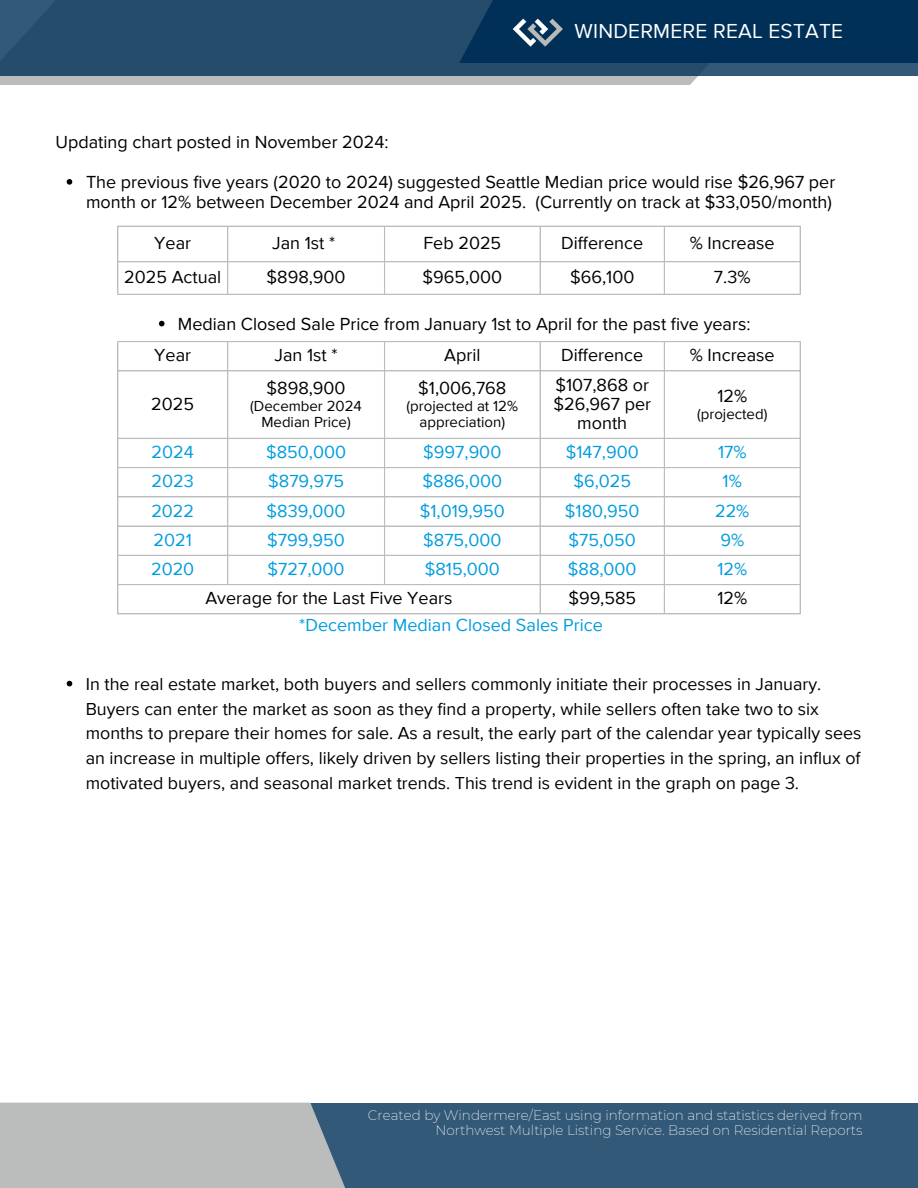
<style>
.page{position:relative;width:918px;height:1188px;background:#fff}
.page>*{position:absolute;margin:0;border:0;box-sizing:border-box;transform-origin:0 0}
.t1{font:20.85px "Proxima Nova";letter-spacing:.01em;color:#fff}
.t2{font:18px/19.2px "Proxima Nova";color:#000}
.t3{font:18px "Proxima Nova";color:#009cde}
.t4{font:17.85px/24.8px "Proxima Nova";color:#000}
.t5{font:15px/15.8px "Proxima Nova";color:#000;text-align:center}
.t6{font:200 13.5px/15.8px "Montserrat";color:#fff;text-align:right}
</style>
<div class="page">
<svg style="left:67px;top:179px;width:5px;height:6px"></svg>
<svg style="left:159px;top:321px;width:6px;height:5px"></svg>
<svg style="left:67px;top:681px;width:5px;height:5px"></svg>
<div style="left:234px;top:1103px;width:684px;height:85px;background:#335978"></div>
<div style="left:0;top:1103px;width:345px;height:85px;background:#bbbcbc"></div>
<div style="left:0;top:76px;width:698px;height:9px;background:#bbbcbc"></div>
<div style="left:0;top:0;width:918px;height:76px;background:linear-gradient(to bottom,#264d6c,#274d6c)"></div>
<div style="left:459px;top:0;width:459px;height:63px;background:#003057"></div>
<img style="left:512px;top:18px;width:51px;height:29px">
<hr style="left:117px;top:342px;width:1px;height:271px;background:#bbbcbc">
<hr style="left:227px;top:342px;width:1px;height:242px;background:#bbbcbc">
<hr style="left:384px;top:342px;width:1px;height:242px;background:#bbbcbc">
<hr style="left:540px;top:342px;width:1px;height:271px;background:#bbbcbc">
<hr style="left:664px;top:342px;width:1px;height:271px;background:#bbbcbc">
<hr style="left:800px;top:342px;width:1px;height:271px;background:#bbbcbc">
<hr style="left:117px;top:341px;width:684px;height:1px;background:#bbbcbc">
<hr style="left:117px;top:370px;width:684px;height:1px;background:#bbbcbc">
<hr style="left:117px;top:438px;width:684px;height:1px;background:#bbbcbc">
<hr style="left:117px;top:467px;width:684px;height:1px;background:#bbbcbc">
<hr style="left:117px;top:496px;width:684px;height:1px;background:#bbbcbc">
<hr style="left:117px;top:526px;width:684px;height:1px;background:#bbbcbc">
<hr style="left:117px;top:555px;width:684px;height:1px;background:#bbbcbc">
<hr style="left:117px;top:584px;width:684px;height:1px;background:#bbbcbc">
<hr style="left:117px;top:613px;width:684px;height:1px;background:#bbbcbc">
<hr style="left:117px;top:227px;width:1px;height:67px;background:#bbbcbc">
<hr style="left:227px;top:227px;width:1px;height:67px;background:#bbbcbc">
<hr style="left:384px;top:227px;width:1px;height:67px;background:#bbbcbc">
<hr style="left:540px;top:227px;width:1px;height:67px;background:#bbbcbc">
<hr style="left:664px;top:227px;width:1px;height:67px;background:#bbbcbc">
<hr style="left:800px;top:227px;width:1px;height:67px;background:#bbbcbc">
<hr style="left:117px;top:226px;width:684px;height:1px;background:#bbbcbc">
<hr style="left:117px;top:261px;width:684px;height:1px;background:#bbbcbc">
<hr style="left:117px;top:294px;width:684px;height:1px;background:#bbbcbc">
<p class="t1" style="left:575px;top:19px;width:270px">WINDERMERE REAL ESTATE</p>
<h2 class="t1" style="left:611px;top:19px;width:270px">WINDERMERE REAL ESTATE</h2>
<p class="t2" style="left:55px;top:132px;width:335px">Updating chart posted in November 2024:</p>
<h1 class="t2" style="left:86px;top:172px;width:751px;line-height:20.2px">The previous five years (2020 to 2024) suggested Seattle Median price would rise $26,967 per month or 12% between December 2024 and April 2025. (Currently on track at $33,050/month)</h1>
<p class="t2" style="left:154px;top:234px;width:38px">Year</p>
<p class="t2" style="left:272px;top:234px;width:65px">Jan 1st *</p>
<p class="t2" style="left:423px;top:234px;width:79px">Feb 2025</p>
<p class="t2" style="left:561px;top:234px;width:84px">Difference</p>
<p class="t2" style="left:690px;top:234px;width:86px">% Increase</p>
<p class="t2" style="left:124px;top:267px;width:98px">2025 Actual</p>
<p class="t2" style="left:267px;top:267px;width:81px">$898,900</p>
<p class="t2" style="left:422px;top:267px;width:81px">$965,000</p>
<p class="t2" style="left:570px;top:267px;width:66px">$66,100</p>
<p class="t2" style="left:714px;top:267px;width:38px">7.3%</p>
<h1 class="t2" style="left:178px;top:315px;width:574px">Median Closed Sale Price from January 1st to April for the past five years:</h1>
<p class="t2" style="left:154px;top:346px;width:38px">Year</p>
<p class="t2" style="left:275px;top:346px;width:65px">Jan 1st *</p>
<p class="t2" style="left:444px;top:346px;width:38px">April</p>
<p class="t2" style="left:561px;top:346px;width:84px">Difference</p>
<p class="t2" style="left:690px;top:346px;width:86px">% Increase</p>
<p class="t2" style="left:151px;top:394px;width:44px">2025</p>
<p class="t2" style="left:553px;top:375px;width:99px;text-align:center">$107,868 or $26,967 per month</p>
<p class="t2" style="left:267px;top:379px;width:81px">$898,900</p>
<p class="t5" style="left:250px;top:398px;width:113px">(December 2024<br>Median Price)</p>
<p class="t2" style="left:418px;top:379px;width:90px">$1,006,768</p>
<p class="t5" style="left:407px;top:398px;width:113px">(projected at 12% appreciation)</p>
<p class="t2" style="left:717px;top:387px;width:31px">12%</p>
<p class="t5" style="left:697px;top:406px;width:72px">(projected)</p>
<p class="t3" style="left:152px;top:441px;width:44px">2024</p>
<p class="t3" style="left:266px;top:441px;width:81px">$850,000</p>
<p class="t3" style="left:423px;top:441px;width:80px">$997,900</p>
<p class="t3" style="left:566px;top:441px;width:74px">$147,900</p>
<p class="t3" style="left:718px;top:441px;width:30px">17%</p>
<p class="t3" style="left:152px;top:471px;width:44px">2023</p>
<p class="t3" style="left:268px;top:471px;width:77px">$879,975</p>
<p class="t3" style="left:423px;top:471px;width:81px">$886,000</p>
<p class="t3" style="left:573px;top:471px;width:59px">$6,025</p>
<p class="t3" style="left:723px;top:471px;width:21px">1%</p>
<p class="t3" style="left:151px;top:500px;width:44px">2022</p>
<p class="t3" style="left:267px;top:500px;width:80px">$839,000</p>
<p class="t3" style="left:420px;top:500px;width:87px">$1,019,950</p>
<p class="t3" style="left:565px;top:500px;width:76px">$180,950</p>
<p class="t3" style="left:715px;top:500px;width:36px">22%</p>
<p class="t3" style="left:154px;top:529px;width:40px">2021</p>
<p class="t3" style="left:267px;top:529px;width:79px">$799,950</p>
<p class="t3" style="left:423px;top:529px;width:80px">$875,000</p>
<p class="t3" style="left:569px;top:529px;width:69px">$75,050</p>
<p class="t3" style="left:720px;top:529px;width:25px">9%</p>
<p class="t3" style="left:151px;top:558px;width:45px">2020</p>
<p class="t3" style="left:268px;top:558px;width:78px">$727,000</p>
<p class="t3" style="left:425px;top:558px;width:77px">$815,000</p>
<p class="t3" style="left:568px;top:558px;width:70px">$88,000</p>
<p class="t3" style="left:717px;top:558px;width:31px">12%</p>
<p class="t2" style="left:205px;top:589px;width:249px">Average for the Last Five Years</p>
<p class="t2" style="left:568px;top:589px;width:69px">$99,585</p>
<p class="t2" style="left:717px;top:589px;width:31px">12%</p>
<p class="t3" style="left:299px;top:614px;width:305px">*December Median Closed Sales Price</p>
<p class="t4" style="left:86px;top:672px;width:777px">In the real estate market, both buyers and sellers commonly initiate their processes in January.<br>Buyers can enter the market as soon as they find a property, while sellers often take two to six months to prepare their homes for sale. As a result, the early part of the calendar year typically sees an increase in multiple offers, likely driven by sellers listing their properties in the spring, an influx of motivated buyers, and seasonal market trends. This trend is evident in the graph on page 3.</p>
<p class="t6" style="left:368px;top:1107px;width:496px">Created by Windermere/East using information and statistics derived from<br>Northwest Multiple Listing Service. Based on Residential Reports</p>
</div>
